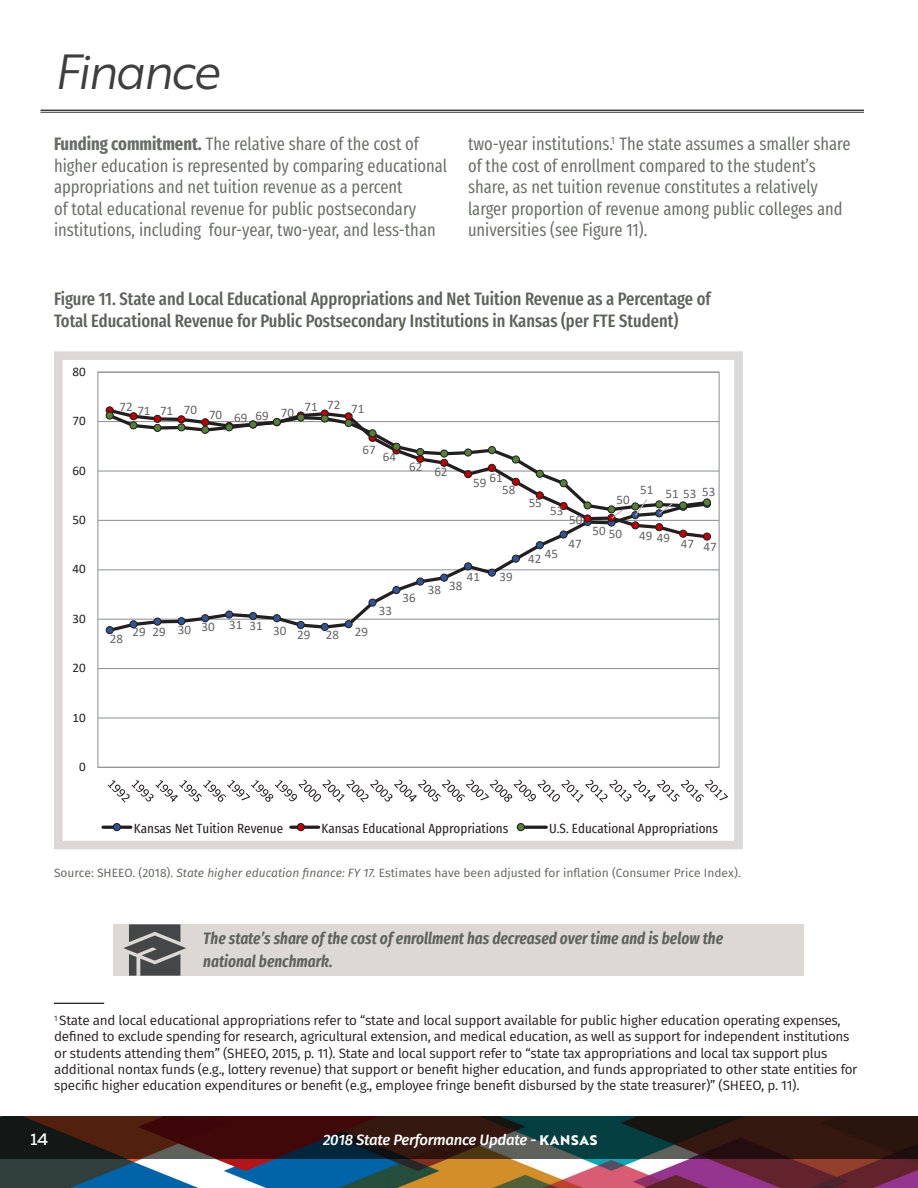
<style>
.page{position:relative;width:918px;height:1188px;background:#fff}
.page>*{position:absolute;margin:0;border:0;box-sizing:border-box;transform-origin:0 0}
.Heading_1{font:48px "Brother 1816 Book Italic";letter-spacing:-.05em;color:#3e3e3f}
.t1{font:18px/21.6px "Fira Sans Compressed";color:#696c68}
.t2{font:500 18px/21.6px "Fira Sans Compressed";color:#5e615c}
.t3{font:italic 600 16.5px/22.5px "Fira Sans Compressed";color:#5e615c}
.t4{font:700 16.5px "Nexa Slab";color:#fff}
.t5{font:italic 500 15px "Fira Sans";letter-spacing:-.02em;color:#fff}
.t6{font:13.5px/16.2px "Fira Sans";letter-spacing:-.02em;color:#231f20}
.t7{font:13.05px "Calibri";color:#636366}
.t8{font:13.05px "Fira Sans Condensed";color:#231f20}
.t9{font:13.05px "Calibri";color:#231f20}
.t10{font:12px "Fira Sans";color:#5e615c}
.s1{font-weight:700}
.s2{font-style:italic}
.s3{font-family:"Brother 1816 Extra";font-weight:700;font-style:normal;font-size:13.5px}
</style>
<div class="page">
<img style="left:0;top:1159px;width:918px;height:29px">
<svg style="left:0;top:1116px;width:918px;height:43px;background:#2e1f1a"></svg>
<hr style="left:40px;top:110px;width:824px;height:1px;background:#3e3e3f">
<hr style="left:40px;top:112px;width:824px;height:1px;background:#3e3e3f">
<svg style="left:54px;top:351px;width:689px;height:499px"></svg>
<div style="left:114px;top:924px;width:690px;height:52px;background:#dcd8d5"></div>
<svg style="left:123px;top:924px;width:63px;height:52px"></svg>
<hr style="left:54px;top:1003px;width:50px;height:1px;background:#000">
<p class="Heading_1" style="left:54px;top:36px;width:167px">Finance</p>
<p class="t1" style="left:54px;top:133px;width:395px"><span class="s1">Funding commitment.</span> The relative share of the cost of higher education is represented by comparing educational appropriations and net tuition revenue as a percent<br>of total educational revenue for public postsecondary institutions, including four-year, two-year, and less-than</p>
<p class="t1" style="left:468px;top:133px;width:384px">two-year institutions.<sup>1</sup> The state assumes a smaller share of the cost of enrollment compared to the student’s share, as net tuition revenue constitutes a relatively larger proportion of revenue among public colleges and universities (see Figure 11).</p>
<p class="t2" style="left:54px;top:288px;width:658px">Figure 11. State and Local Educational Appropriations and Net Tuition Revenue as a Percentage of<br>Total Educational Revenue for Public Postsecondary Institutions in Kansas (per FTE Student)</p>
<p class="t9" style="left:73px;top:363px;width:15px">80</p>
<p class="t9" style="left:73px;top:412px;width:15px">70</p>
<p class="t9" style="left:73px;top:461px;width:15px">60</p>
<p class="t9" style="left:73px;top:511px;width:15px">50</p>
<p class="t9" style="left:73px;top:560px;width:15px">40</p>
<p class="t9" style="left:73px;top:609px;width:15px">30</p>
<p class="t9" style="left:73px;top:659px;width:15px">20</p>
<p class="t9" style="left:73px;top:708px;width:15px">10</p>
<p class="t9" style="left:79px;top:758px;width:8px">0</p>
<p class="t7" style="left:120px;top:401px;width:246px">72 71 71 70 70 69 69 70 71 72 71</p>
<p class="t7" style="left:363px;top:440px;width:15px">67</p>
<p class="t7" style="left:383px;top:448px;width:15px">64</p>
<p class="t7" style="left:409px;top:460px;width:40px">62 62</p>
<p class="t7" style="left:473px;top:471px;width:31px">59 61</p>
<p class="t7" style="left:502px;top:480px;width:15px">58</p>
<p class="t7" style="left:403px;top:589px;width:15px">36</p>
<p class="t7" style="left:467px;top:567px;width:15px">41</p>
<p class="t7" style="left:499px;top:568px;width:15px">39</p>
<p class="t7" style="left:428px;top:578px;width:36px">38 38</p>
<p class="t7" style="left:110px;top:630px;width:15px">28</p>
<p class="t7" style="left:132px;top:622px;width:237px">29 29 30 30 31 31 30 29 28 29</p>
<p class="t7" style="left:379px;top:601px;width:15px">33</p>
<p class="t7" style="left:529px;top:494px;width:15px">55</p>
<p class="t7" style="left:550px;top:502px;width:15px">53</p>
<p class="t7" style="left:569px;top:511px;width:15px">50</p>
<p class="t7" style="left:569px;top:534px;width:15px">47</p>
<p class="t7" style="left:528px;top:547px;width:31px">42 45</p>
<p class="t7" style="left:616px;top:491px;width:15px">50</p>
<p class="t7" style="left:593px;top:523px;width:31px">50 50</p>
<p class="t7" style="left:640px;top:484px;width:77px">51 51 53 53</p>
<p class="t7" style="left:639px;top:527px;width:32px">49 49</p>
<p class="t7" style="left:681px;top:536px;width:37px">47 47</p>
<p class="t8" style="left:134px;top:819px;width:151px">Kansas Net Tuition Revenue</p>
<p class="t8" style="left:322px;top:819px;width:188px">Kansas Educational Appropriations</p>
<p class="t8" style="left:549px;top:819px;width:170px">U.S. Educational Appropriations</p>
<p class="t10" style="left:54px;top:864px;width:688px">Source: SHEEO. (2018). <span class="s2">State higher education finance: FY 17.</span> Estimates have been adjusted for inflation (Consumer Price Index).</p>
<p class="t3" style="left:203px;top:926px;width:521px">The state’s share of the cost of enrollment has decreased over time and is below the national benchmark.</p>
<p class="t6" style="left:54px;top:1012px;width:805px"><sup>1</sup> State and local educational appropriations refer to “state and local support available for public higher education operating expenses, defined to exclude spending for research, agricultural extension, and medical education, as well as support for independent institutions or students attending them” (SHEEO, 2015, p. 11). State and local support refer to “state tax appropriations and local tax support plus additional nontax funds (e.g., lottery revenue) that support or benefit higher education, and funds appropriated to other state entities for specific higher education expenditures or benefit (e.g., employee fringe benefit disbursed by the state treasurer)” (SHEEO, p. 11).</p>
<p class="t4" style="left:31px;top:1129px;width:19px">14</p>
<p class="t5" style="left:323px;top:1128px;width:276px">2018 State Performance Update - <span class="s3">KANSAS</span></p>
</div>
